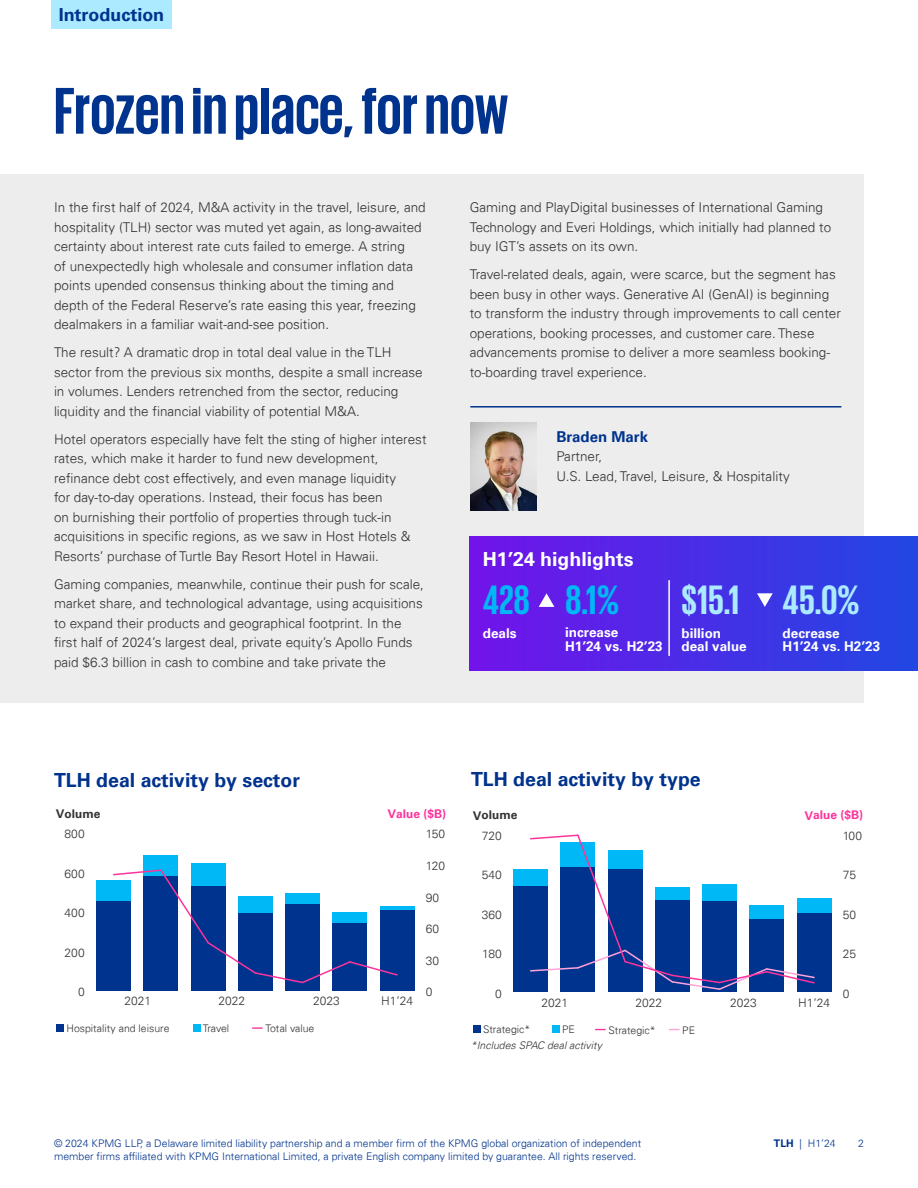
<style>
.page{position:relative;width:918px;height:1188px;background:#fff}
.page>*{position:absolute;margin:0;border:0;box-sizing:border-box;transform-origin:0 0}
.t1{font:700 67.5px "KPMG";color:#00338d}
.t2{font:700 42px "KPMG";color:#aceaff}
.t3{font:700 42px "KPMG";color:#00b8f5}
.t4{font:700 19.5px "Univers";color:#00338d}
.t5{font:700 19.5px "Univers";color:#fff}
.t6{font:700 18px "Univers";color:#00338d}
.t7{font:700 15px "Univers";color:#00338d}
.t8{font:300 13.5px/19.5px "Univers 45";color:#333}
.t9{font:700 13.5px/13.5px "Univers";color:#fff}
.t10{font:300 12px "Univers 45";color:#333}
.t11{font:700 12px "Univers";color:#fd349c}
.t12{font:700 12px "Univers";letter-spacing:-.005em;color:#333}
.t13{font:300 10.5px "Univers 45";color:#00338d}
.t14{font:300 10.5px "Univers 45";color:#333}
.t15{font:italic 300 10.5px "Univers 45";color:#333}
.s1{font-family:"Univers";font-weight:700}
</style>
<div class="page">
<div style="left:0;top:175px;width:864px;height:528px;background:#ededed"></div>
<div style="left:469px;top:536px;width:449px;height:134px;background:linear-gradient(to right,#7213ea,#2147e2)"></div>
<hr style="left:471px;top:406px;width:370px;height:2px;background:#00338d">
<img style="left:471px;top:422px;width:66px;height:88px">
<svg style="left:539px;top:593px;width:15px;height:14px"></svg>
<svg style="left:757px;top:593px;width:16px;height:14px"></svg>
<hr style="left:668px;top:581px;width:2px;height:74px;background:#fff">
<div style="left:57px;top:1025px;width:7px;height:7px;background:#00338d"></div>
<div style="left:193px;top:1025px;width:8px;height:7px;background:#00b8f5"></div>
<svg style="left:253px;top:1027px;width:9px;height:2px"></svg>
<div style="left:97px;top:880px;width:34px;height:22px;background:#00b8f5"></div>
<div style="left:144px;top:856px;width:34px;height:21px;background:#00b8f5"></div>
<div style="left:191px;top:863px;width:34px;height:24px;background:#00b8f5"></div>
<div style="left:380px;top:906px;width:34px;height:5px;background:#00b8f5"></div>
<div style="left:97px;top:902px;width:34px;height:89px;background:#00338d"></div>
<div style="left:144px;top:877px;width:34px;height:114px;background:#00338d"></div>
<div style="left:191px;top:887px;width:34px;height:104px;background:#00338d"></div>
<div style="left:238px;top:913px;width:34px;height:78px;background:#00338d"></div>
<div style="left:286px;top:904px;width:34px;height:87px;background:#00338d"></div>
<div style="left:333px;top:923px;width:34px;height:68px;background:#00338d"></div>
<div style="left:380px;top:911px;width:34px;height:80px;background:#00338d"></div>
<svg style="left:112px;top:868px;width:287px;height:116px"></svg>
<div style="left:514px;top:869px;width:34px;height:18px;background:#00b8f5"></div>
<div style="left:797px;top:898px;width:34px;height:16px;background:#00b8f5"></div>
<div style="left:514px;top:887px;width:34px;height:105px;background:#00338d"></div>
<div style="left:797px;top:914px;width:34px;height:78px;background:#00338d"></div>
<svg style="left:529px;top:834px;width:287px;height:157px"></svg>
<div style="left:473px;top:1026px;width:8px;height:7px;background:#00338d"></div>
<div style="left:552px;top:1026px;width:8px;height:7px;background:#00b8f5"></div>
<div style="left:51px;top:0;width:121px;height:28px;background:#aceaff"></div>
<h3 class="t6" style="left:59px;top:4px;width:107px">Introduction</h3>
<h1 class="t1" style="left:54px;top:77px;width:456px">Frozen in place, for now</h1>
<p class="t8" style="left:54px;top:197px;width:373px">In the first half of 2024, M&amp;A activity in the travel, leisure, and hospitality (TLH) sector was muted yet again, as long-awaited certainty about interest rate cuts failed to emerge. A string<br>of unexpectedly high wholesale and consumer inflation data points upended consensus thinking about the timing and depth of the Federal Reserve’s rate easing this year, freezing dealmakers in a familiar wait-and-see position.</p>
<p class="t8" style="left:54px;top:343px;width:370px">The result? A dramatic drop in total deal value in the TLH sector from the previous six months, despite a small increase in volumes. Lenders retrenched from the sector, reducing liquidity and the financial viability of potential M&amp;A.</p>
<p class="t8" style="left:54px;top:429px;width:374px">Hotel operators especially have felt the sting of higher interest rates, which make it harder to fund new development, refinance debt cost effectively, and even manage liquidity<br>for day-to-day operations. Instead, their focus has been<br>on burnishing their portfolio of properties through tuck-in acquisitions in specific regions, as we saw in Host Hotels &amp; Resorts’ purchase of Turtle Bay Resort Hotel in Hawaii.</p>
<p class="t8" style="left:54px;top:574px;width:372px">Gaming companies, meanwhile, continue their push for scale, market share, and technological advantage, using acquisitions to expand their products and geographical footprint. In the first half of 2024’s largest deal, private equity’s Apollo Funds paid $6.3 billion in cash to combine and take private the</p>
<p class="t8" style="left:470px;top:197px;width:363px">Gaming and PlayDigital businesses of International Gaming<br>Technology and Everi Holdings, which initially had planned to buy IGT’s assets on its own.</p>
<p class="t8" style="left:470px;top:265px;width:373px">Travel-related deals, again, were scarce, but the segment has been busy in other ways. Generative AI (GenAI) is beginning to transform the industry through improvements to call center operations, booking processes, and customer care. These advancements promise to deliver a more seamless booking&shy;to-boarding travel experience.</p>
<p class="t7" style="left:556px;top:428px;width:93px">Braden Mark</p>
<p class="t8" style="left:556px;top:447px;width:235px">Partner,<br>U.S. Lead, Travel, Leisure, &amp; Hospitality</p>
<h3 class="t5" style="left:483px;top:548px;width:152px">H1’24 highlights</h3>
<h2 class="t3" style="left:483px;top:579px;width:49px">428</h2>
<h2 class="t2" style="left:681px;top:579px;width:59px">$15.1</h2>
<p class="t9" style="left:483px;top:627px;width:35px">deals</p>
<p class="t9" style="left:681px;top:627px;width:67px">billion deal value</p>
<h2 class="t3" style="left:565px;top:579px;width:56px">8.1%</h2>
<h2 class="t2" style="left:783px;top:579px;width:79px">45.0%</h2>
<p class="t9" style="left:565px;top:626px;width:99px">increase<br>H1’24 vs. H2’23</p>
<p class="t9" style="left:783px;top:627px;width:99px">decrease<br>H1’24 vs. H2’23</p>
<h3 class="t4" style="left:54px;top:769px;width:248px">TLH deal activity by sector</h3>
<h3 class="t4" style="left:471px;top:768px;width:231px">TLH deal activity by type</h3>
<p class="t12" style="left:56px;top:807px;width:46px">Volume</p>
<p class="t11" style="left:387px;top:807px;width:60px">Value ($B)</p>
<p class="t12" style="left:473px;top:808px;width:46px">Volume</p>
<p class="t11" style="left:804px;top:808px;width:60px">Value ($B)</p>
<p class="t10" style="left:65px;top:827px;width:22px">800</p>
<p class="t10" style="left:426px;top:827px;width:21px">150</p>
<p class="t10" style="left:482px;top:828px;width:22px">720</p>
<p class="t10" style="left:843px;top:828px;width:21px">100</p>
<p class="t10" style="left:65px;top:866px;width:22px">600</p>
<p class="t10" style="left:426px;top:858px;width:21px">120</p>
<p class="t10" style="left:482px;top:868px;width:22px">540</p>
<p class="t10" style="left:843px;top:868px;width:15px">75</p>
<p class="t10" style="left:426px;top:890px;width:15px">90</p>
<p class="t10" style="left:65px;top:906px;width:22px">400</p>
<p class="t10" style="left:482px;top:907px;width:22px">360</p>
<p class="t10" style="left:843px;top:907px;width:15px">50</p>
<p class="t10" style="left:426px;top:922px;width:15px">60</p>
<p class="t10" style="left:65px;top:945px;width:22px">200</p>
<p class="t10" style="left:426px;top:953px;width:15px">30</p>
<p class="t10" style="left:482px;top:947px;width:21px">180</p>
<p class="t10" style="left:843px;top:947px;width:15px">25</p>
<p class="t10" style="left:78px;top:985px;width:8px">0</p>
<p class="t10" style="left:124px;top:994px;width:28px">2021</p>
<p class="t10" style="left:218px;top:994px;width:28px">2022</p>
<p class="t10" style="left:313px;top:994px;width:28px">2023</p>
<p class="t10" style="left:381px;top:994px;width:34px">H1’24</p>
<p class="t10" style="left:426px;top:985px;width:8px">0</p>
<p class="t10" style="left:495px;top:986px;width:8px">0</p>
<p class="t10" style="left:541px;top:995px;width:28px">2021</p>
<p class="t10" style="left:635px;top:995px;width:28px">2022</p>
<p class="t10" style="left:730px;top:995px;width:28px">2023</p>
<p class="t10" style="left:798px;top:995px;width:34px">H1’24</p>
<p class="t10" style="left:843px;top:986px;width:8px">0</p>
<p class="t14" style="left:66px;top:1022px;width:105px">Hospitality and leisure</p>
<p class="t14" style="left:203px;top:1022px;width:28px">Travel</p>
<p class="t14" style="left:266px;top:1022px;width:50px">Total value</p>
<p class="t14" style="left:483px;top:1023px;width:49px">Strategic*</p>
<p class="t14" style="left:562px;top:1023px;width:14px">PE</p>
<p class="t14" style="left:608px;top:1024px;width:49px">Strategic*</p>
<p class="t14" style="left:682px;top:1024px;width:14px">PE</p>
<p class="t15" style="left:471px;top:1039px;width:133px">*Includes SPAC deal activity</p>
<p class="t13" style="left:774px;top:1137px;width:63px"><span class="s1">TLH</span> | H1’24</p>
<p class="t13" style="left:54px;top:1137px;width:589px">© 2024 KPMG LLP, a Delaware limited liability partnership and a member firm of the KPMG global organization of independent</p>
<p class="t13" style="left:858px;top:1137px;width:7px">2</p>
<p class="t13" style="left:54px;top:1150px;width:584px">member firms affiliated with KPMG International Limited, a private English company limited by guarantee. All rights reserved.</p>
</div>
